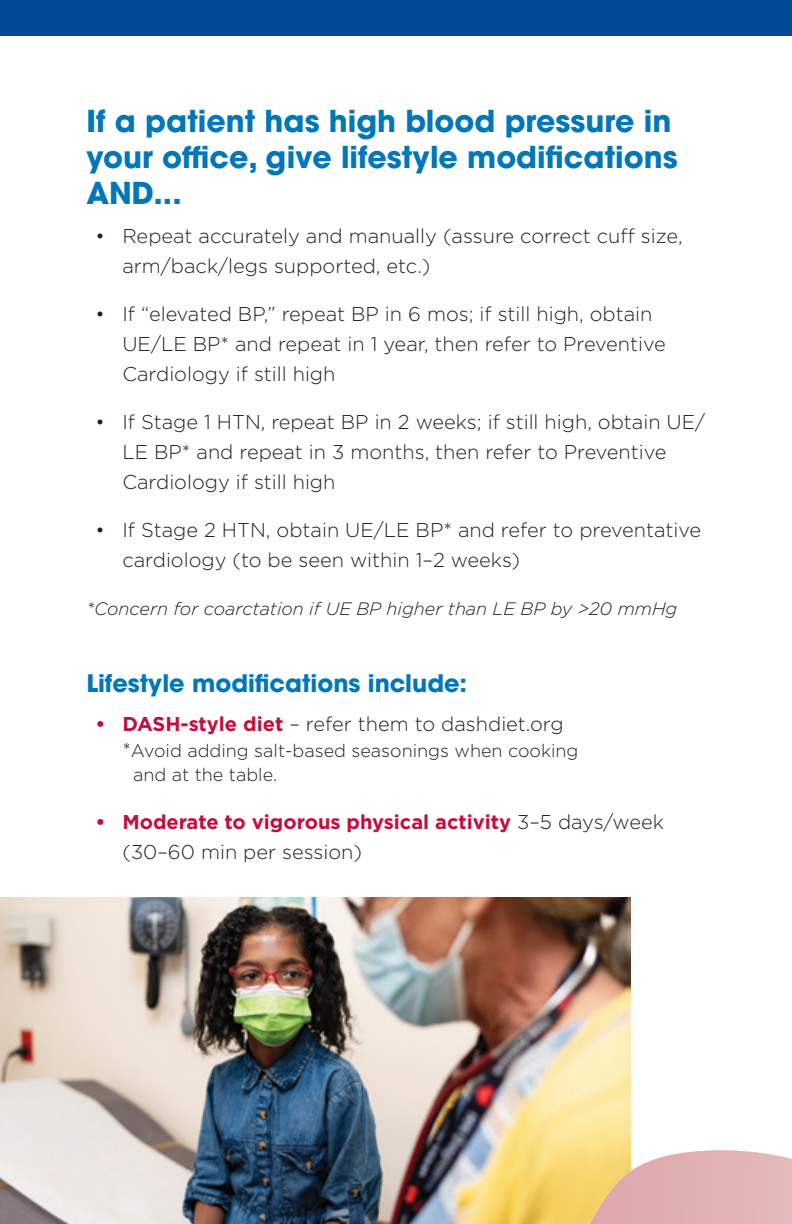
<style>
.page{position:relative;width:792px;height:1224px;background:#fff}
.page>*{position:absolute;margin:0;border:0;box-sizing:border-box;transform-origin:0 0}
.t1{font:700 30px/36px "ITC Avant Garde Pro";color:#0076bb}
.t2{font:700 24px "ITC Avant Garde Pro";color:#0076bb}
.t3{font:300 20px/30px "Gotham";color:#231f20}
.t4{font:700 20px/30px "Gotham";color:#c40d3c}
.t5{font:300 18px/24px "Gotham";color:#231f20}
.t6{font:italic 300 18px "Gotham";color:#231f20}
.s1{font-weight:700;color:#c40d3c}
.s2{font-size:20px}
.s3{font-weight:300;color:#231f20}
</style>
<div class="page">
<img style="left:0;top:897px;width:631px;height:327px">
<svg style="left:590px;top:1150px;width:202px;height:74px;background:#e5b8af"></svg>
<div style="left:0;top:0;width:792px;height:36px;background:#004a98"></div>
<h1 class="t1" style="left:86px;top:103px;width:593px">If a patient has high blood pressure in your office, give lifestyle modifications<br>AND...</h1>
<p class="t3" style="left:122px;top:221px;width:562px;text-indent:-27px">• Repeat accurately and manually (assure correct cuff size, arm/back/legs supported, etc.)</p>
<p class="t3" style="left:122px;top:299px;width:545px;text-indent:-27px">• If “elevated BP,” repeat BP in 6 mos; if still high, obtain<br>UE/LE BP* and repeat in 1 year, then refer to Preventive<br>Cardiology if still high</p>
<p class="t3" style="left:122px;top:407px;width:584px;text-indent:-27px">• If Stage 1 HTN, repeat BP in 2 weeks; if still high, obtain UE/<br>LE BP* and repeat in 3 months, then refer to Preventive<br>Cardiology if still high</p>
<p class="t3" style="left:122px;top:515px;width:580px;text-indent:-27px">• If Stage 2 HTN, obtain UE/LE BP* and refer to preventative cardiology (to be seen within 1–2 weeks)</p>
<p class="t6" style="left:86px;top:598px;width:593px">*Concern for coarctation if UE BP higher than LE BP by &gt;20 mmHg</p>
<p class="t2" style="left:86px;top:667px;width:382px">Lifestyle modifications include:</p>
<p class="t3" style="left:95px;top:708px;width:470px"><span class="s1">• DASH-style diet</span> – refer them to dashdiet.org</p>
<p class="t5" style="left:133px;top:738px;width:447px;text-indent:-11px"><span class="s2">*</span>Avoid adding salt-based seasonings when cooking and at the table.</p>
<p class="t4" style="left:122px;top:806px;width:543px;text-indent:-27px">• Moderate to vigorous physical activity <span class="s3">3–5 days/week (30–60 min per session)</span></p>
</div>
